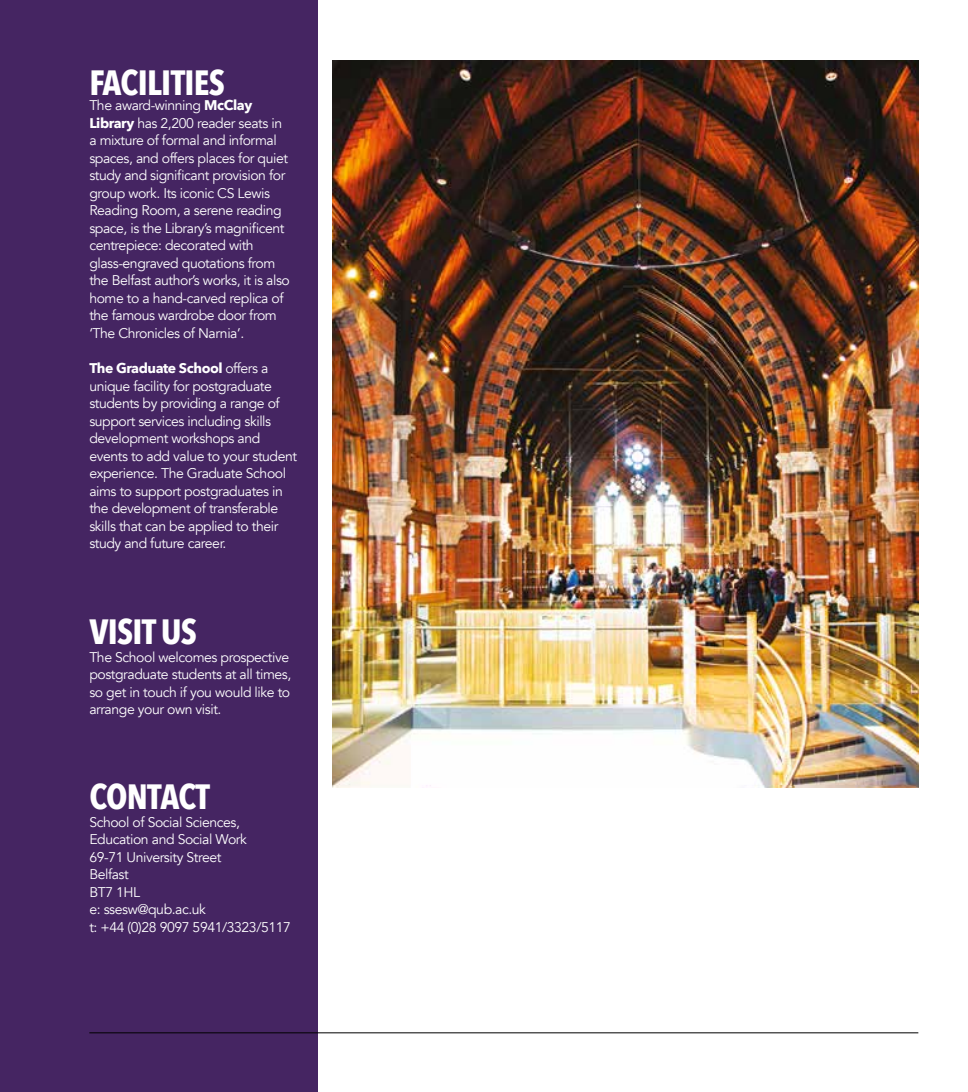
<style>
.page{position:relative;width:968px;height:1092px;background:#fff}
.page>*{position:absolute;margin:0;border:0;box-sizing:border-box;transform-origin:0 0}
.t1{font:700 35px "Avenir Next Condensed";letter-spacing:-.02em;color:#fff}
.t2{font:14px/17.5px "Avenir";letter-spacing:-.03em;color:#fff}
.t3{font:700 14px "Avenir Next";letter-spacing:-.03em;color:#fff}
.s1{font-family:"Avenir Next";font-weight:700}
.s2{font-family:"Avenir";font-weight:400}
</style>
<div class="page">
<div style="left:0;top:0;width:317px;height:1091px;background:#452562"></div>
<img style="left:332px;top:61px;width:586px;height:726px">
<hr style="left:89px;top:1032px;width:829px;height:1px;background:#000">
<h1 class="t1" style="left:89px;top:61px;width:137px">FACILITIES</h1>
<p class="t2" style="left:89px;top:97px;width:202px">The award-winning <span class="s1">McClay<br>Library</span> has 2,200 reader seats in a mixture of formal and informal spaces, and offers places for quiet study and significant provision for group work. Its iconic CS Lewis<br>Reading Room, a serene reading space, is the Library’s magnificent centrepiece: decorated with glass-engraved quotations from the Belfast author’s works, it is also home to a hand-carved replica of the famous wardrobe door from ‘The Chronicles of Narnia’.</p>
<p class="t3" style="left:89px;top:356px;width:180px">The Graduate School <span class="s2">offers a</span></p>
<p class="t2" style="left:89px;top:377px;width:209px">unique facility for postgraduate students by providing a range of support services including skills development workshops and events to add value to your student experience. The Graduate School aims to support postgraduates in the development of transferable skills that can be applied to their study and future career.</p>
<h1 class="t1" style="left:89px;top:610px;width:109px">VISIT US</h1>
<p class="t2" style="left:89px;top:648px;width:203px">The School welcomes prospective postgraduate students at all times, so get in touch if you would like to arrange your own visit.</p>
<h1 class="t1" style="left:89px;top:775px;width:122px">CONTACT</h1>
<p class="t2" style="left:89px;top:813px;width:203px">School of Social Sciences,<br>Education and Social Work<br>69-71 University Street<br>Belfast<br>BT7 1HL<br>e: ssesw@qub.ac.uk<br>t: +44 (0)28 9097 5941/3323/5117</p>
</div>
